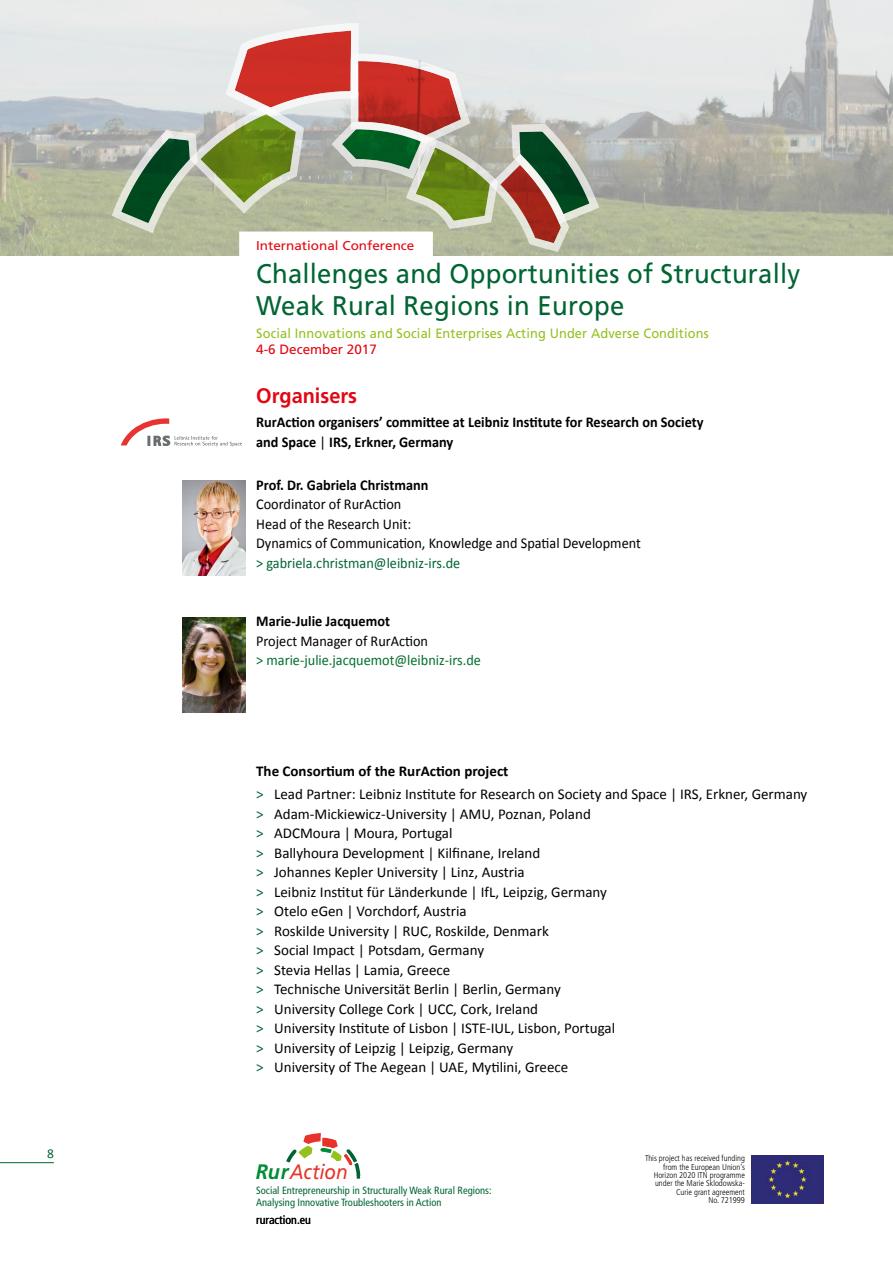
<style>
.page{position:relative;width:893px;height:1263px;background:#fff}
.page>*{position:absolute;margin:0;border:0;box-sizing:border-box;transform-origin:0 0}
.t1{font:27px/31.5px "Frutiger";letter-spacing:.01em;color:#006533;scale:.95 1}
.t2{font:700 21px "Frutiger";color:#e30613;scale:.95 1}
.t3{font:italic 20.85px "Frutiger";color:#e7332a;scale:.9 1}
.t4{font:15px/19.5px "Calibri";color:#000}
.t5{font:700 15px/19.5px "Calibri";color:#000;scale:.95 1}
.t6{font:15px/19.5px "Calibri";color:#000;scale:.95 1}
.t7{font:15px "Calibri";color:#006f2d;scale:.95 1}
.t8{font:15px "Calibri";color:#006533;scale:.95 1}
.t9{font:13.5px "Frutiger";letter-spacing:.01em;color:#95c11f;scale:.95 1}
.t10{font:13.5px "Frutiger";color:#e30613}
.t11{font:13.5px "Calibri";color:#006533}
.t12{font:12.9px "Frutiger";color:#e30613;scale:1.05 1}
.t13{font:condensed 12px "Frutiger";color:#000}
.t14{font:condensed 10.5px/12.6px "Frutiger";color:#006533}
.t15{font:300 condensed 8.4px/8.4px "Frutiger";color:#000;text-align:right}
.s1{font-weight:400}
.s2{font-weight:700}
.s3{color:#006533}
.s4{font-weight:700;font-size:21px;color:#008d36}
</style>
<div class="page">
<hr style="left:0;top:1162px;width:54px;height:1px;background:#006533">
<img style="left:0;top:0;width:893px;height:255px">
<div style="left:239px;top:231px;width:194px;height:30px;background:#fff"></div>
<img style="left:751px;top:1155px;width:73px;height:48px">
<svg style="left:286px;top:1133px;width:75px;height:46px"></svg>
<svg style="left:107px;top:19px;width:497px;height:235px;background:#bbb2a0"></svg>
<img style="left:182px;top:480px;width:64px;height:96px">
<img style="left:182px;top:617px;width:64px;height:95px">
<svg style="left:121px;top:418px;width:121px;height:29px"></svg>
<p class="t11" style="left:47px;top:1145px;width:8px">8</p>
<p class="t12" style="left:256px;top:238px;width:152px">International Conference</p>
<h1 class="t1" style="left:256px;top:258px;width:574px">Challenges and Opportunities of Structurally<br>Weak Rural Regions in Europe</h1>
<p class="t9" style="left:256px;top:325px;width:478px">Social Innovations and Social Enterprises Acting Under Adverse Conditions</p>
<p class="t10" style="left:256px;top:342px;width:122px">4-6 December 2017</p>
<h2 class="t2" style="left:256px;top:384px;width:108px">Organisers</h2>
<p class="t5" style="left:256px;top:412px;width:472px">RurAction organisers’ committee at Leibniz Institute for Research on Society and Space <span class="s1">|</span> IRS, Erkner, Germany</p>
<p class="t5" style="left:256px;top:475px;width:183px">Prof. Dr. Gabriela Christmann</p>
<p class="t6" style="left:256px;top:495px;width:406px">Coordinator of RurAction<br>Head of the Research Unit:<br>Dynamics of Communication, Knowledge and Spatial Development</p>
<p class="t8" style="left:256px;top:553px;width:216px">&gt; gabriela.christman@leibniz-irs.de</p>
<p class="t5" style="left:256px;top:612px;width:142px">Marie-Julie Jacquemot</p>
<p class="t6" style="left:256px;top:631px;width:182px">Project Manager of RurAction</p>
<p class="t7" style="left:256px;top:651px;width:238px">&gt; marie-julie.jacquemot@leibniz-irs.de</p>
<p class="t4" style="left:256px;top:759px;width:553px;line-height:23.7px"><span class="s2">The Consortium of the RurAction project<br></span><span class="s3">&gt;</span> Lead Partner: Leibniz Institute for Research on Society and Space | IRS, Erkner, Germany</p>
<p class="t4" style="left:256px;top:804px;width:360px"><span class="s3">&gt;</span> Adam-Mickiewicz-University | AMU, Poznan, Poland<br><span class="s3">&gt;</span> ADCMoura | Moura, Portugal<br><span class="s3">&gt;</span> Ballyhoura Development | Kilfinane, Ireland<br><span class="s3">&gt;</span> Johannes Kepler University | Linz, Austria<br><span class="s3">&gt;</span> Leibniz Institut für Länderkunde | IfL, Leipzig, Germany <span class="s3">&gt;</span> Otelo eGen | Vorchdorf, Austria<br><span class="s3">&gt;</span> Roskilde University | RUC, Roskilde, Denmark<br><span class="s3">&gt;</span> Social Impact | Potsdam, Germany<br><span class="s3">&gt;</span> Stevia Hellas | Lamia, Greece<br><span class="s3">&gt;</span> Technische Universität Berlin | Berlin, Germany<br><span class="s3">&gt;</span> University College Cork | UCC, Cork, Ireland<br><span class="s3">&gt;</span> University Institute of Lisbon | ISTE-IUL, Lisbon, Portugal <span class="s3">&gt;</span> University of Leipzig | Leipzig, Germany<br><span class="s3">&gt;</span> University of The Aegean | UAE, Mytilini, Greece</p>
<h3 class="t3" style="left:256px;top:1159px;width:104px"><span class="s4">Rur</span>Action</h3>
<p class="t14" style="left:256px;top:1184px;width:237px">Social Entrepreneurship in Structurally Weak Rural Regions:<br>Analysing Innovative Troubleshooters in Action</p>
<p class="t13" style="left:256px;top:1213px;width:56px">ruraction.eu</p>
<p class="t15" style="left:645px;top:1154px;width:101px">This project has received funding from the European Union’s<br>Horizon 2020 ITN programme under the Marie Sklodowska-<br>Curie grant agreement<br>No. 721999</p>
</div>
